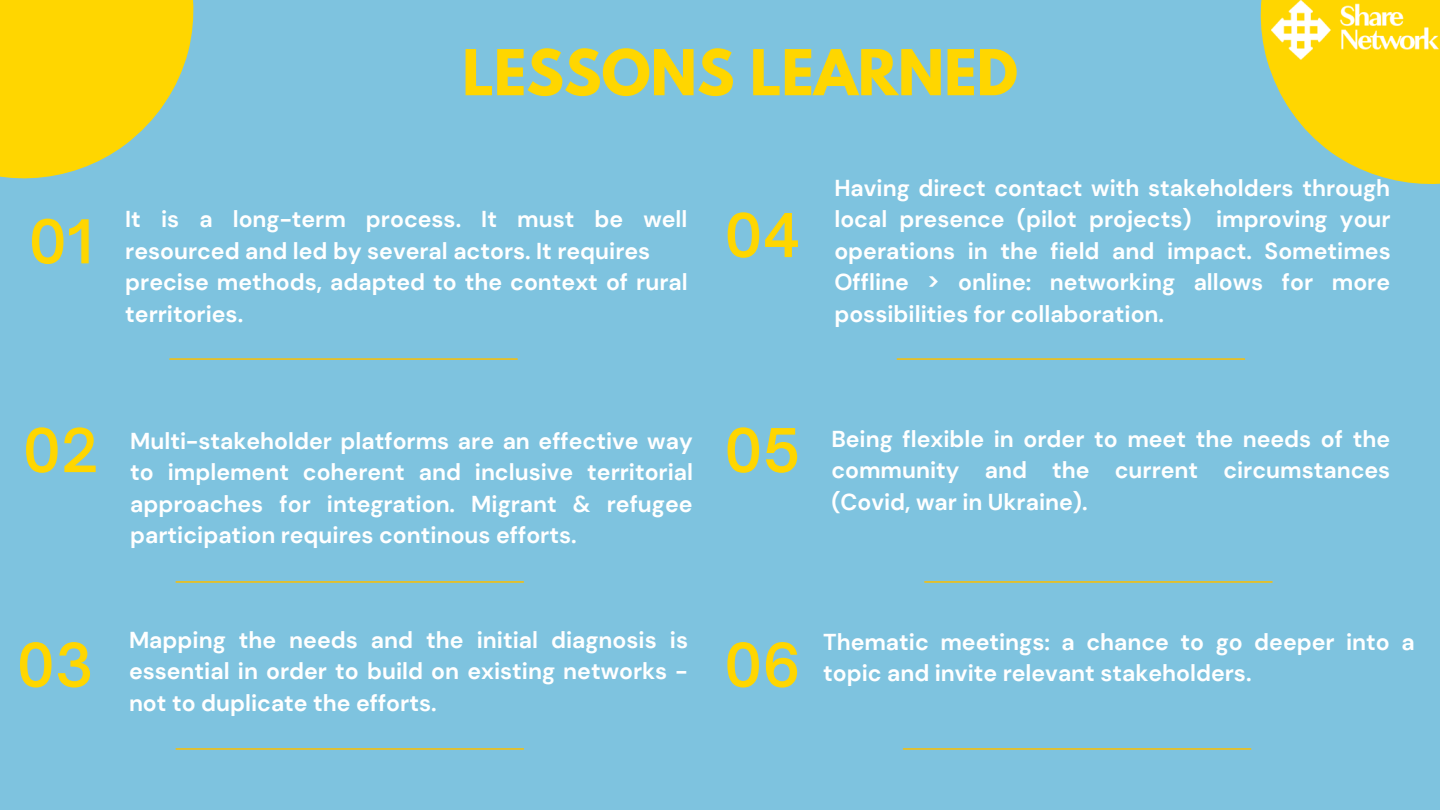
<style>
.page{position:relative;width:1440px;height:810px;background:#7ec3df}
.page>*{position:absolute;margin:0;border:0;box-sizing:border-box;transform-origin:0 0}
.t1{font:600 57.8px "Open Sauce One";color:#ffd600}
.t2{font:700 56px "League Spartan";color:#ffd600}
.t3{font:700 23px/31.5px "DM Sans";color:#fff;text-align:justify}
</style>
<div class="page">
<hr style="left:170px;top:358px;width:347px;height:2px;background:#fcbf01">
<hr style="left:176px;top:581px;width:347px;height:2px;background:#fcbf01">
<hr style="left:903px;top:748px;width:348px;height:2px;background:#fcbf01">
<svg style="left:0;top:0;width:194px;height:179px;fill:#ffd600"></svg>
<svg style="left:1260px;top:0;width:180px;height:184px;fill:#ffd600"></svg>
<hr style="left:176px;top:748px;width:347px;height:2px;background:#fcbf01">
<hr style="left:897px;top:358px;width:348px;height:2px;background:#fcbf01">
<hr style="left:925px;top:581px;width:347px;height:2px;background:#fcbf01">
<img style="left:1271px;top:0;width:169px;height:60px">
<h1 class="t1" style="left:28px;top:206px;width:66px">01</h1>
<h2 class="t2" style="left:462px;top:45px;width:557px">LESSONS LEARNED</h2>
<p class="t3" style="left:125px;top:203px;width:564px;text-align:left">It is a long-term process. It must be well resourced and led by several actors. It requires precise methods, adapted to the context of rural territories.</p>
<h1 class="t1" style="left:724px;top:199px;width:78px">04</h1>
<p class="t3" style="left:834px;top:172px;width:558px">Having direct contact with stakeholders through local presence (pilot projects) improving your operations in the field and impact. Sometimes Offline &gt; online: networking allows for more possibilities for collaboration.</p>
<h1 class="t1" style="left:23px;top:414px;width:77px">02</h1>
<h1 class="t1" style="left:17px;top:629px;width:78px">03</h1>
<p class="t3" style="left:130px;top:425px;width:564px">Multi-stakeholder platforms are an effective way to implement coherent and inclusive territorial approaches for integration. Migrant &amp; refugee participation requires continous efforts.</p>
<p class="t3" style="left:129px;top:624px;width:561px">Mapping the needs and the initial diagnosis is essential in order to build on existing networks - not to duplicate the efforts.</p>
<h1 class="t1" style="left:724px;top:414px;width:78px">05</h1>
<p class="t3" style="left:831px;top:423px;width:560px">Being flexible in order to meet the needs of the community and the current circumstances (Covid, war in Ukraine).</p>
<h1 class="t1" style="left:724px;top:629px;width:78px">06</h1>
<p class="t3" style="left:823px;top:626px;width:593px">Thematic meetings: a chance to go deeper into a topic and invite relevant stakeholders.</p>
</div>
